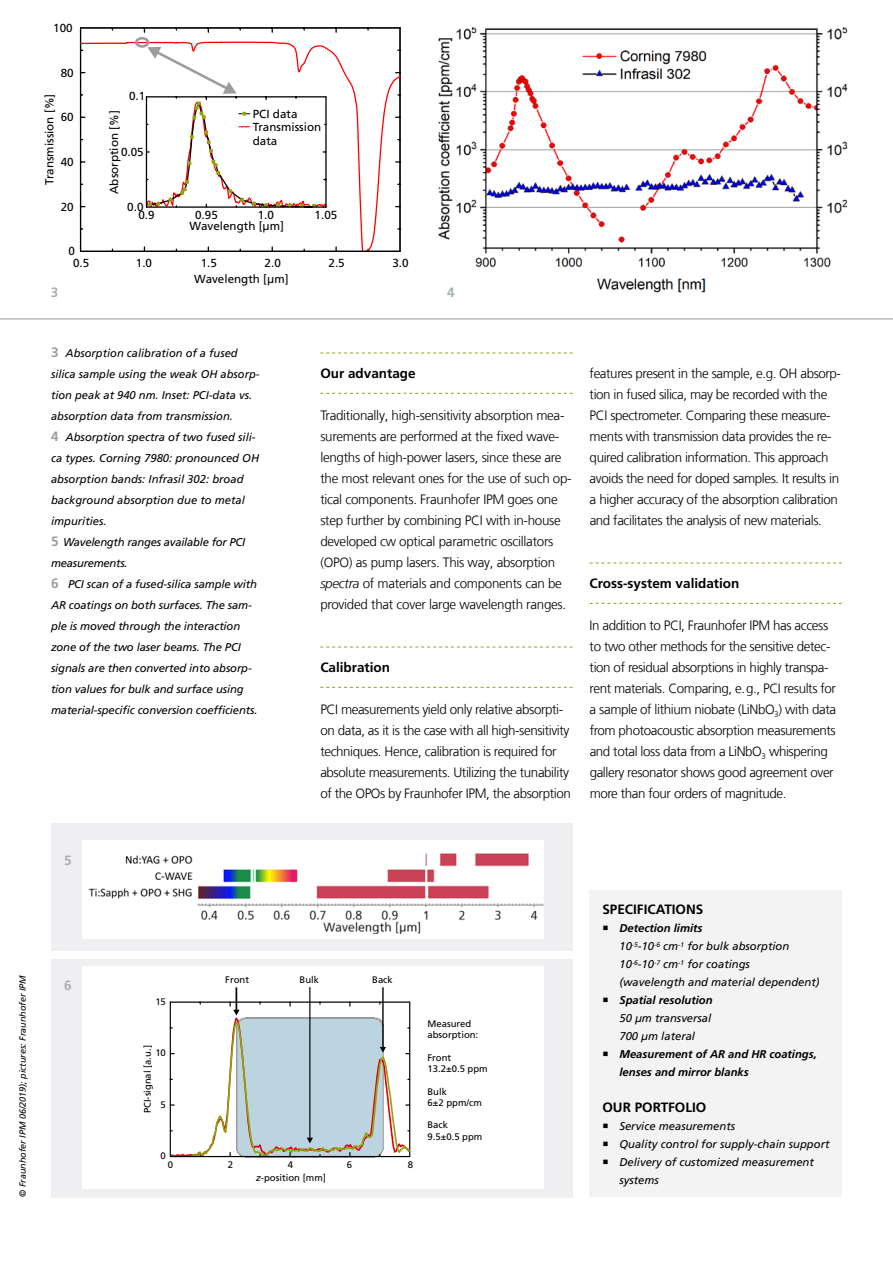
<style>
.page{position:relative;width:893px;height:1263px;background:#fff}
.page>*{position:absolute;margin:0;border:0;box-sizing:border-box;transform-origin:0 0}
.t1{font:300 13.5px/21px "Frutiger LT Com";letter-spacing:-.03em;color:#000}
.t2{font:700 13.5px "Frutiger LT Com";color:#000}
.t3{font:700 13.5px "Frutiger LT Com";color:#a8afb3}
.t4{font:11.7px/13.5px "Frutiger LT Com";color:#000}
.t5{font:italic 11.25px/21px "Frutiger LT Com";color:#000}
.t6{font:italic 700 11.25px/18px "Frutiger LT Com";color:#000}
.t7{font:9.45px/11.2px "Frutiger LT Com";color:#000}
.t8{font:italic 9px "Frutiger LT Com";color:#000}
.s1{font-weight:700;font-style:normal;font-size:13.5px;color:#9d9d9c}
.s2{font-style:italic}
.s3{font-weight:700}
</style>
<div class="page">
<hr style="left:81px;top:27px;width:319px;height:2px;background:#000">
<hr style="left:80px;top:28px;width:1px;height:223px;background:#000">
<hr style="left:399px;top:28px;width:2px;height:223px;background:#000">
<svg style="left:79px;top:41px;width:322px;height:211px"></svg>
<hr style="left:81px;top:251px;width:319px;height:1px;background:#000">
<div style="left:135px;top:37px;width:14px;height:11px;border:3px solid #9d9c9c;border-radius:50%"></div>
<svg style="left:146px;top:47px;width:181px;height:165px"></svg>
<div style="left:51px;top:959px;width:522px;height:238px;background:#efeff1"></div>
<div style="left:51px;top:823px;width:522px;height:127px;background:#efeff1"></div>
<svg style="left:320px;top:353px;width:253px;height:1px"></svg>
<svg style="left:320px;top:393px;width:253px;height:1px"></svg>
<svg style="left:320px;top:647px;width:253px;height:1px"></svg>
<svg style="left:320px;top:687px;width:253px;height:1px"></svg>
<svg style="left:590px;top:563px;width:252px;height:1px"></svg>
<svg style="left:590px;top:603px;width:252px;height:1px"></svg>
<div style="left:82px;top:966px;width:462px;height:223px;background:#fff"></div>
<svg style="left:169px;top:987px;width:242px;height:171px"></svg>
<hr style="left:170px;top:1156px;width:240px;height:1px;background:#000">
<div style="left:590px;top:891px;width:252px;height:306px;background:#f3f3f4"></div>
<img style="left:438px;top:27px;width:410px;height:266px">
<div style="left:82px;top:840px;width:462px;height:99px;background:#fff"></div>
<img style="left:88px;top:853px;width:456px;height:81px">
<hr style="left:0;top:318px;width:893px;height:2px;background:#bcbcbc">
<p class="t4" style="left:53px;top:22px;width:21px">100</p>
<p class="t4" style="left:61px;top:67px;width:14px">80</p>
<p class="t4" style="left:44px;top:185px;width:93px;rotate:-90deg">Transmission [%]</p>
<p class="t4" style="left:61px;top:111px;width:14px">60</p>
<p class="t4" style="left:61px;top:156px;width:14px">40</p>
<p class="t4" style="left:61px;top:201px;width:14px">20</p>
<p class="t4" style="left:68px;top:245px;width:8px">0</p>
<p class="t4" style="left:129px;top:90px;width:18px">0.1</p>
<p class="t4" style="left:108px;top:194px;width:85px;rotate:-90deg">Absorption [%]</p>
<p class="t4" style="left:121px;top:146px;width:24px">0.05</p>
<p class="t4" style="left:253px;top:108px;width:70px">PCI data<br>Transmission data</p>
<p class="t4" style="left:127px;top:201px;width:18px">0.0</p>
<p class="t4" style="left:138px;top:209px;width:18px">0.9</p>
<p class="t4" style="left:195px;top:209px;width:24px">0.95</p>
<p class="t4" style="left:258px;top:209px;width:18px">1.0</p>
<p class="t4" style="left:315px;top:209px;width:24px">1.05</p>
<p class="t4" style="left:190px;top:220px;width:96px">Wavelength [µm]</p>
<p class="t3" style="left:51px;top:284px;width:9px">3</p>
<p class="t4" style="left:73px;top:257px;width:18px">0.5</p>
<p class="t4" style="left:136px;top:257px;width:18px">1.0</p>
<p class="t4" style="left:201px;top:257px;width:18px">1.5</p>
<p class="t4" style="left:265px;top:257px;width:18px">2.0</p>
<p class="t4" style="left:329px;top:257px;width:18px">2.5</p>
<p class="t4" style="left:392px;top:257px;width:18px">3.0</p>
<p class="t4" style="left:194px;top:273px;width:96px">Wavelength [µm]</p>
<p class="t3" style="left:447px;top:284px;width:9px">4</p>
<p class="t5" style="left:51px;top:343px;width:210px"><span class="s1">3</span> Absorption calibration of a fused silica sample using the weak OH absorp&shy;tion peak at 940 nm. Inset: PCI-data vs. absorption data from transmission.<br><span class="s1">4</span> Absorption spectra of two fused sili&shy;ca types. Corning 7980: pronounced OH absorption bands: Infrasil 302: broad background absorption due to metal impurities.<br><span class="s1">5</span> Wavelength ranges available for PCI measurements.<br><span class="s1">6</span> PCI scan of a fused-silica sample with AR coatings on both surfaces. The sam&shy;ple is moved through the interaction zone of the two laser beams. The PCI signals are then converted into absorp&shy;tion values for bulk and surface using material-specific conversion coefficients.</p>
<p class="t2" style="left:320px;top:365px;width:97px">Our advantage</p>
<p class="t1" style="left:320px;top:405px;width:253px">Traditionally, high-sensitivity absorption mea&shy;surements are performed at the fixed wave&shy;lengths of high-power lasers, since these are the most relevant ones for the use of such op&shy;tical components. Fraunhofer IPM goes one step further by combining PCI with in-house developed cw optical parametric oscillators (OPO) as pump lasers. This way, absorption <span class="s2">spectra</span> of materials and components can be provided that cover large wavelength ranges.</p>
<p class="t2" style="left:320px;top:659px;width:71px">Calibration</p>
<p class="t1" style="left:320px;top:699px;width:252px">PCI measurements yield only relative absorpti&shy;on data, as it is the case with all high-sensitivity techniques. Hence, calibration is required for absolute measurements. Utilizing the tunability of the OPOs by Fraunhofer IPM, the absorption</p>
<p class="t1" style="left:590px;top:363px;width:253px">features present in the sample, e.g. OH absorp&shy;tion in fused silica, may be recorded with the PCI spectrometer. Comparing these measure&shy;ments with transmission data provides the re&shy;quired calibration information. This approach avoids the need for doped samples. It results in a higher accuracy of the absorption calibration and facilitates the analysis of new materials.</p>
<p class="t2" style="left:590px;top:575px;width:151px">Cross-system validation</p>
<p class="t1" style="left:590px;top:615px;width:248px">In addition to PCI, Fraunhofer IPM has access to two other methods for the sensitive detec&shy;tion of residual absorptions in highly transpa&shy;rent materials. Comparing, e.g., PCI results for a sample of lithium niobate (LiNbO<sub>3</sub>) with data from photoacoustic absorption measurements and total loss data from a LiNbO<sub>3</sub> whispering gallery resonator shows good agreement over more than four orders of magnitude.</p>
<p class="t3" style="left:64px;top:852px;width:9px">5</p>
<p class="t8" style="left:17px;top:1197px;width:223px;rotate:-90deg">© Fraunhofer IPM 06/2019); pictures: Fraunhofer IPM</p>
<p class="t3" style="left:64px;top:977px;width:9px">6</p>
<p class="t7" style="left:155px;top:996px;width:12px">15</p>
<p class="t7" style="left:143px;top:1113px;width:70px;rotate:-90deg">PCI-signal [a.u.]</p>
<p class="t7" style="left:155px;top:1048px;width:12px">10</p>
<p class="t7" style="left:161px;top:1099px;width:7px">5</p>
<p class="t7" style="left:161px;top:1151px;width:7px">0</p>
<p class="t7" style="left:225px;top:975px;width:25px">Front</p>
<p class="t7" style="left:300px;top:975px;width:21px">Bulk</p>
<p class="t7" style="left:372px;top:975px;width:22px">Back</p>
<p class="t7" style="left:168px;top:1160px;width:7px">0</p>
<p class="t7" style="left:228px;top:1160px;width:7px">2</p>
<p class="t7" style="left:288px;top:1160px;width:7px">4</p>
<p class="t7" style="left:347px;top:1160px;width:7px">6</p>
<p class="t7" style="left:408px;top:1160px;width:7px">8</p>
<p class="t7" style="left:256px;top:1172px;width:71px"><span class="s2">z</span>-position [mm]</p>
<p class="t7" style="left:427px;top:1019px;width:52px">Measured absorption:</p>
<p class="t7" style="left:427px;top:1053px;width:62px">Front<br>13.2±0.5 ppm</p>
<p class="t7" style="left:427px;top:1086px;width:56px">Bulk<br>6±2 ppm/cm</p>
<p class="t7" style="left:427px;top:1120px;width:56px">Back<br>9.5±0.5 ppm</p>
<p class="t2" style="left:602px;top:901px;width:102px">SPECIFICATIONS</p>
<p class="t5" style="left:619px;top:919px;width:202px;line-height:18px"><span class="s3">Detection limits<br></span>10<sup>-5</sup>-10<sup>-6</sup> cm<sup>-1</sup> for bulk absorption<br>10<sup>-6</sup>-10<sup>-7</sup> cm<sup>-1</sup> for coatings<br>(wavelength and material dependent)</p>
<p class="t6" style="left:619px;top:991px;width:95px">Spatial resolution</p>
<p class="t5" style="left:619px;top:1009px;width:93px;line-height:18px">50 µm transversal<br>700 µm lateral</p>
<p class="t6" style="left:619px;top:1045px;width:199px">Measurement of AR and HR coatings, lenses and mirror blanks</p>
<p class="t2" style="left:602px;top:1099px;width:106px">OUR PORTFOLIO</p>
<p class="t5" style="left:619px;top:1117px;width:212px;line-height:18px">Service measurements<br>Quality control for supply-chain support<br>Delivery of customized measurement systems</p>
</div>
